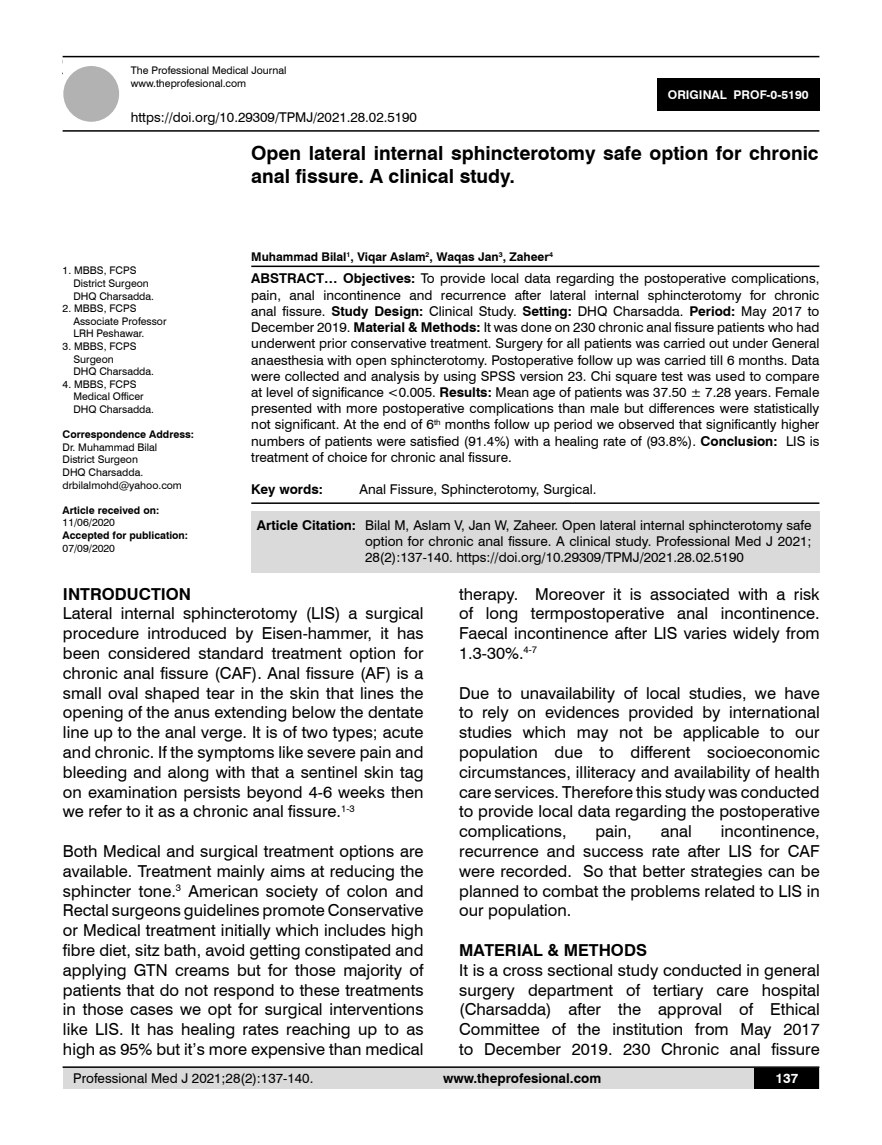
<style>
.page{position:relative;width:882px;height:1145px;background:#fff}
.page>*{position:absolute;margin:0;border:0;box-sizing:border-box;transform-origin:0 0}
.t1{font:700 19.5px/23.4px "Swiss 721 BT";color:#000}
.t2{font:16.5px/19.8px "Swiss 721 BT";color:#000;text-align:justify}
.t3{font:700 16.5px "Swiss 721 BT";color:#000}
.t4{font:13.5px/16.2px "Swiss 721 BT";color:#000;text-align:justify}
.t5{font:700 13.5px "Swiss 721 BT";color:#000}
.t6{font:700 13.5px "Swiss 721 BT";color:#fff}
.t7{font:700 12px "Swiss 721 BT";color:#000}
.t8{font:700 12px "Swiss 721 BT";color:#fff}
.t9{font:10.5px/12.6px "Swiss 721 BT";color:#000}
.t10{font:700 10.5px "Swiss 721 BT";color:#000}
.s1{font-weight:700}
</style>
<div class="page">
<hr style="left:62px;top:73px;width:756px;height:1px;background:#000">
<div style="left:63px;top:1067px;width:756px;height:21px;background:#dadada"></div>
<hr style="left:63px;top:1066px;width:756px;height:2px;background:#000">
<div style="left:754px;top:1068px;width:65px;height:20px;background:#000"></div>
<div style="left:63px;top:56px;width:756px;height:75px;background:#fff"></div>
<hr style="left:63px;top:56px;width:756px;height:1px;background:#000">
<hr style="left:63px;top:130px;width:756px;height:2px;background:#000">
<div style="left:63px;top:66px;width:56px;height:56px;background:#b3b2b2;border-radius:50%"></div>
<div style="left:657px;top:78px;width:162px;height:33px;background:#000"></div>
<hr style="left:251px;top:265px;width:568px;height:2px;background:#000">
<hr style="left:251px;top:502px;width:568px;height:2px;background:#000">
<div style="left:251px;top:510px;width:568px;height:62px;background:#dadada"></div>
<p class="t9" style="left:131px;top:64px;width:157px">The Professional Medical Journal www.theprofesional.com</p>
<p class="t4" style="left:131px;top:108px;width:287px">https://doi.org/10.29309/TPMJ/2021.28.02.5190</p>
<p class="t8" style="left:667px;top:87px;width:142px">ORIGINAL PROF-0-5190</p>
<p class="t9" style="left:73px;top:264px;width:82px;text-indent:-11px">1. MBBS, FCPS<br>District Surgeon<br>DHQ Charsadda.</p>
<p class="t9" style="left:73px;top:302px;width:95px;text-indent:-11px">2. MBBS, FCPS<br>Associate Professor<br>LRH Peshawar.</p>
<p class="t9" style="left:73px;top:339px;width:82px;text-indent:-11px">3. MBBS, FCPS<br>Surgeon<br>DHQ Charsadda.</p>
<p class="t9" style="left:73px;top:377px;width:82px;text-indent:-11px">4. MBBS, FCPS<br>Medical Officer<br>DHQ Charsadda.</p>
<p class="t10" style="left:63px;top:427px;width:133px">Correspondence Address:</p>
<p class="t9" style="left:63px;top:440px;width:121px">Dr. Muhammad Bilal<br>District Surgeon<br>DHQ Charsadda. drbilalmohd@yahoo.com</p>
<p class="t10" style="left:63px;top:503px;width:98px">Article received on:</p>
<p class="t9" style="left:63px;top:516px;width:54px">11/06/2020</p>
<p class="t10" style="left:63px;top:528px;width:127px">Accepted for publication:</p>
<p class="t9" style="left:63px;top:541px;width:54px">07/09/2020</p>
<p class="t1" style="left:251px;top:141px;width:569px">Open lateral internal sphincterotomy safe option for chronic anal fissure. A clinical study.</p>
<p class="t7" style="left:251px;top:248px;width:303px">Muhammad Bilal<sup>1</sup>, Viqar Aslam<sup>2</sup>, Waqas Jan<sup>3</sup>, Zaheer<sup>4</sup></p>
<p class="t4" style="left:251px;top:270px;width:569px"><span class="s1">ABSTRACT… Objectives:</span> To provide local data regarding the postoperative complications, pain, anal incontinence and recurrence after lateral internal sphincterotomy for chronic anal fissure. <span class="s1">Study Design:</span> Clinical Study. <span class="s1">Setting:</span> DHQ Charsadda. <span class="s1">Period:</span> May 2017 to December 2019. <span class="s1">Material &amp; Methods:</span> It was done on 230 chronic anal fissure patients who had underwent prior conservative treatment. Surgery for all patients was carried out under General anaesthesia with open sphincterotomy. Postoperative follow up was carried till 6 months. Data were collected and analysis by using SPSS version 23. Chi square test was used to compare at level of significance &lt;0.005. <span class="s1">Results:</span> Mean age of patients was 37.50 ± 7.28 years. Female presented with more postoperative complications than male but differences were statistically not significant. At the end of 6<sup>th</sup> months follow up period we observed that significantly higher numbers of patients were satisfied (91.4%) with a healing rate of (93.8%). <span class="s1">Conclusion:</span> LIS is treatment of choice for chronic anal fissure.</p>
<p class="t5" style="left:251px;top:480px;width:73px">Key words:</p>
<p class="t4" style="left:359px;top:481px;width:238px">Anal Fissure, Sphincterotomy, Surgical.</p>
<p class="t4" style="left:365px;top:516px;width:447px;text-indent:-108px"><span class="s1">Article Citation:</span> Bilal M, Aslam V, Jan W, Zaheer. Open lateral internal sphincterotomy safe option for chronic anal fissure. A clinical study. Professional Med J 2021; 28(2):137-140. https://doi.org/10.29309/TPMJ/2021.28.02.5190</p>
<p class="t3" style="left:63px;top:582px;width:130px">INTRODUCTION</p>
<p class="t2" style="left:63px;top:603px;width:362px">Lateral internal sphincterotomy (LIS) a surgical procedure introduced by Eisen-hammer, it has been considered standard treatment option for chronic anal fissure (CAF). Anal fissure (AF) is a small oval shaped tear in the skin that lines the opening of the anus extending below the dentate line up to the anal verge. It is of two types; acute and chronic. If the symptoms like severe pain and bleeding and along with that a sentinel skin tag on examination persists beyond 4-6 weeks then we refer to it as a chronic anal fissure.<sup>1-3</sup></p>
<p class="t2" style="left:63px;top:840px;width:362px">Both Medical and surgical treatment options are available. Treatment mainly aims at reducing the sphincter tone.<sup>3</sup> American society of colon and Rectal surgeons guidelines promote Conservative or Medical treatment initially which includes high fibre diet, sitz bath, avoid getting constipated and applying GTN creams but for those majority of patients that do not respond to these treatments in those cases we opt for surgical interventions like LIS. It has healing rates reaching up to as high as 95% but it’s more expensive than medical</p>
<p class="t2" style="left:459px;top:583px;width:362px">therapy. Moreover it is associated with a risk of long termpostoperative anal incontinence.<br>Faecal incontinence after LIS varies widely from 1.3-30%.<sup>4-7</sup></p>
<p class="t2" style="left:459px;top:682px;width:362px">Due to unavailability of local studies, we have to rely on evidences provided by international studies which may not be applicable to our population due to different socioeconomic circumstances, illiteracy and availability of health care services. Therefore this study was conducted to provide local data regarding the postoperative complications,</p>
<p class="t2" style="left:459px;top:821px;width:362px;text-indent:261px">incontinence, recurrence and success rate after LIS for CAF were recorded. So that better strategies can be planned to combat the problems related to LIS in our population.</p>
<p class="t3" style="left:459px;top:938px;width:189px">MATERIAL &amp; METHODS</p>
<p class="t2" style="left:459px;top:959px;width:362px">It is a cross sectional study conducted in general surgery department of tertiary care hospital (Charsadda) after the approval of Ethical Committee of the institution from May 2017 to December 2019. 230 Chronic anal fissure</p>
<p class="t2" style="left:595px;top:821px;width:38px">pain,</p>
<p class="t2" style="left:660px;top:821px;width:33px">anal</p>
<p class="t4" style="left:73px;top:1069px;width:241px">Professional Med J 2021;28(2):137-140.</p>
<p class="t5" style="left:443px;top:1069px;width:159px">www.theprofesional.com</p>
<p class="t6" style="left:775px;top:1069px;width:24px">137</p>
</div>
